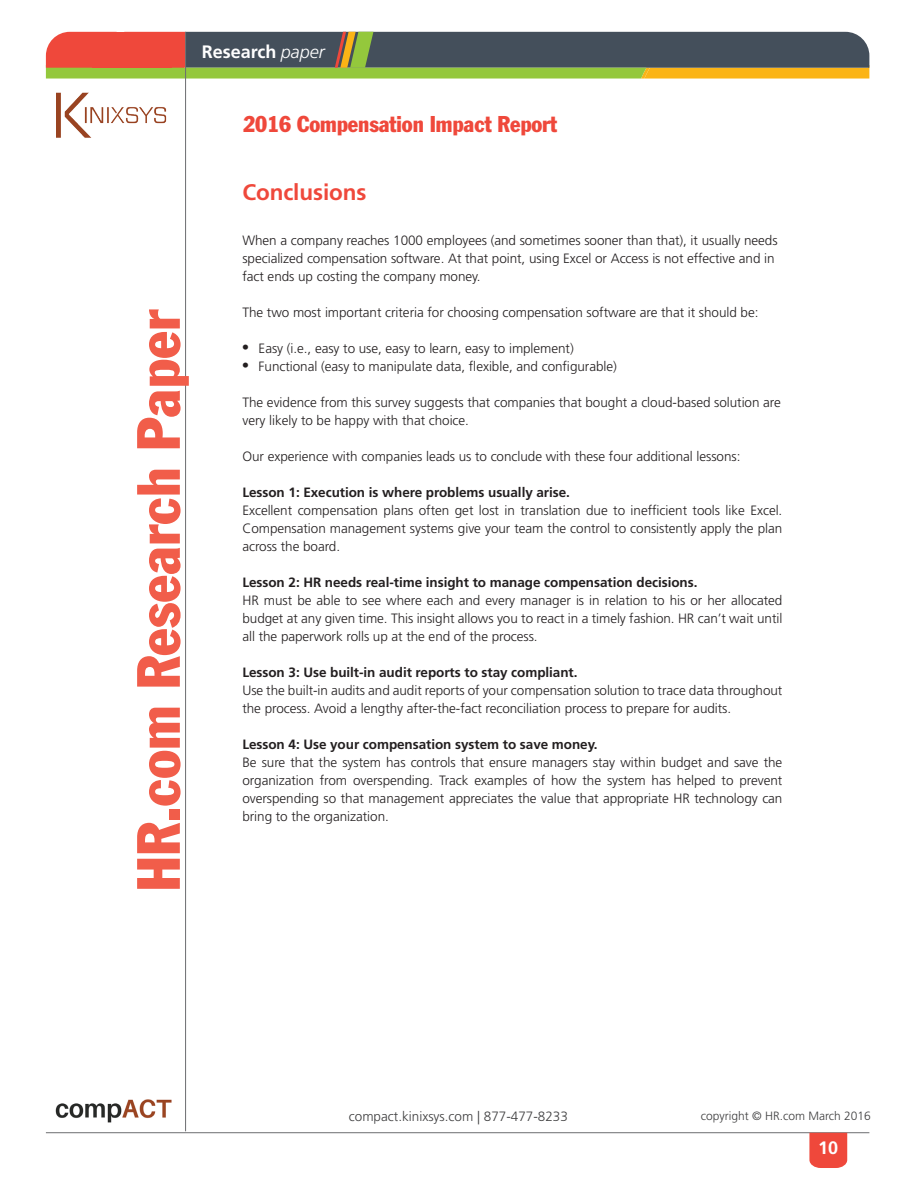
<style>
.page{position:relative;width:918px;height:1188px;background:#fff}
.page>*{position:absolute;margin:0;border:0;box-sizing:border-box;transform-origin:0 0}
.t1{font:condensed 60px "Franklin Gothic";color:#f15d4a}
.t2{font:condensed 22.5px "Franklin Gothic";letter-spacing:-.005em;color:#ef483b}
.t3{font:700 22.5px "Frutiger";letter-spacing:-.005em;color:#ef483b}
.t4{font:700 18px "Frutiger";color:#fff}
.t5{font:300 13.5px/18px "Frutiger";letter-spacing:-.005em;color:#231f20}
.t6{font:700 13.5px "Frutiger";letter-spacing:-.005em;color:#231f20}
.t7{font:300 13.5px "Frutiger";color:#3e3e3f}
.t8{font:300 12px "Frutiger";color:#3e3e3f}
.s1{font-weight:300;font-style:italic}
.s2{font-family:"Times";font-weight:400;font-size:18px}
</style>
<div class="page">
<hr style="left:46px;top:1132px;width:823px;height:1px;background:#6c6d70">
<hr style="left:185px;top:32px;width:1px;height:1099px;background:#6c6d70">
<svg style="left:809px;top:1133px;width:38px;height:35px"></svg>
<svg style="left:46px;top:32px;width:823px;height:47px;background:#6f7151"></svg>
<div style="left:92px;top:32px;width:80px;height:36px;background:#ef483b"></div>
<img style="left:55px;top:1099px;width:117px;height:24px">
<img style="left:56px;top:93px;width:111px;height:45px">
<h3 class="t4" style="left:202px;top:41px;width:125px">Research <span class="s1">paper</span></h3>
<h1 class="t1" style="left:122px;top:892px;width:584px;rotate:-90deg">HR.com Research Paper</h1>
<h2 class="t2" style="left:243px;top:110px;width:316px">2016 Compensation Impact Report</h2>
<h2 class="t3" style="left:242px;top:179px;width:126px">Conclusions</h2>
<p class="t5" style="left:242px;top:231px;width:537px">When a company reaches 1000 employees (and sometimes sooner than that), it usually needs specialized compensation software. At that point, using Excel or Access is not effective and in fact ends up costing the company money.</p>
<p class="t5" style="left:242px;top:303px;width:518px">The two most important criteria for choosing compensation software are that it should be:</p>
<p class="t5" style="left:242px;top:339px;width:333px"><span class="s2">•</span> Easy (i.e., easy to use, easy to learn, easy to implement)</p>
<p class="t5" style="left:242px;top:357px;width:376px"><span class="s2">•</span> Functional (easy to manipulate data, flexible, and configurable)</p>
<p class="t5" style="left:242px;top:393px;width:540px">The evidence from this survey suggests that companies that bought a cloud-based solution are very likely to be happy with that choice.</p>
<p class="t5" style="left:242px;top:447px;width:500px">Our experience with companies leads us to conclude with these four additional lessons:</p>
<p class="t6" style="left:242px;top:484px;width:329px">Lesson 1: Execution is where problems usually arise.</p>
<p class="t5" style="left:242px;top:501px;width:541px;text-align:justify">Excellent compensation plans often get lost in translation due to inefficient tools like Excel.<br>Compensation management systems give your team the control to consistently apply the plan across the board.</p>
<p class="t6" style="left:242px;top:574px;width:457px">Lesson 2: HR needs real-time insight to manage compensation decisions.</p>
<p class="t5" style="left:242px;top:591px;width:542px;text-align:justify">HR must be able to see where each and every manager is in relation to his or her allocated budget at any given time. This insight allows you to react in a timely fashion. HR can’t wait until all the paperwork rolls up at the end of the process.</p>
<p class="t6" style="left:242px;top:664px;width:337px">Lesson 3: Use built-in audit reports to stay compliant.</p>
<p class="t5" style="left:242px;top:681px;width:542px">Use the built-in audits and audit reports of your compensation solution to trace data throughout the process. Avoid a lengthy after-the-fact reconciliation process to prepare for audits.</p>
<p class="t6" style="left:242px;top:736px;width:357px">Lesson 4: Use your compensation system to save money.</p>
<p class="t5" style="left:242px;top:753px;width:542px;text-align:justify">Be sure that the system has controls that ensure managers stay within budget and save the organization from overspending. Track examples of how the system has helped to prevent overspending so that management appreciates the value that appropriate HR technology can bring to the organization.</p>
<p class="t7" style="left:349px;top:1109px;width:221px">compact.kinixsys.com | 877-477-8233</p>
<p class="t8" style="left:701px;top:1109px;width:172px">copyright © HR.com March 2016</p>
<h3 class="t4" style="left:818px;top:1137px;width:22px">10</h3>
</div>
